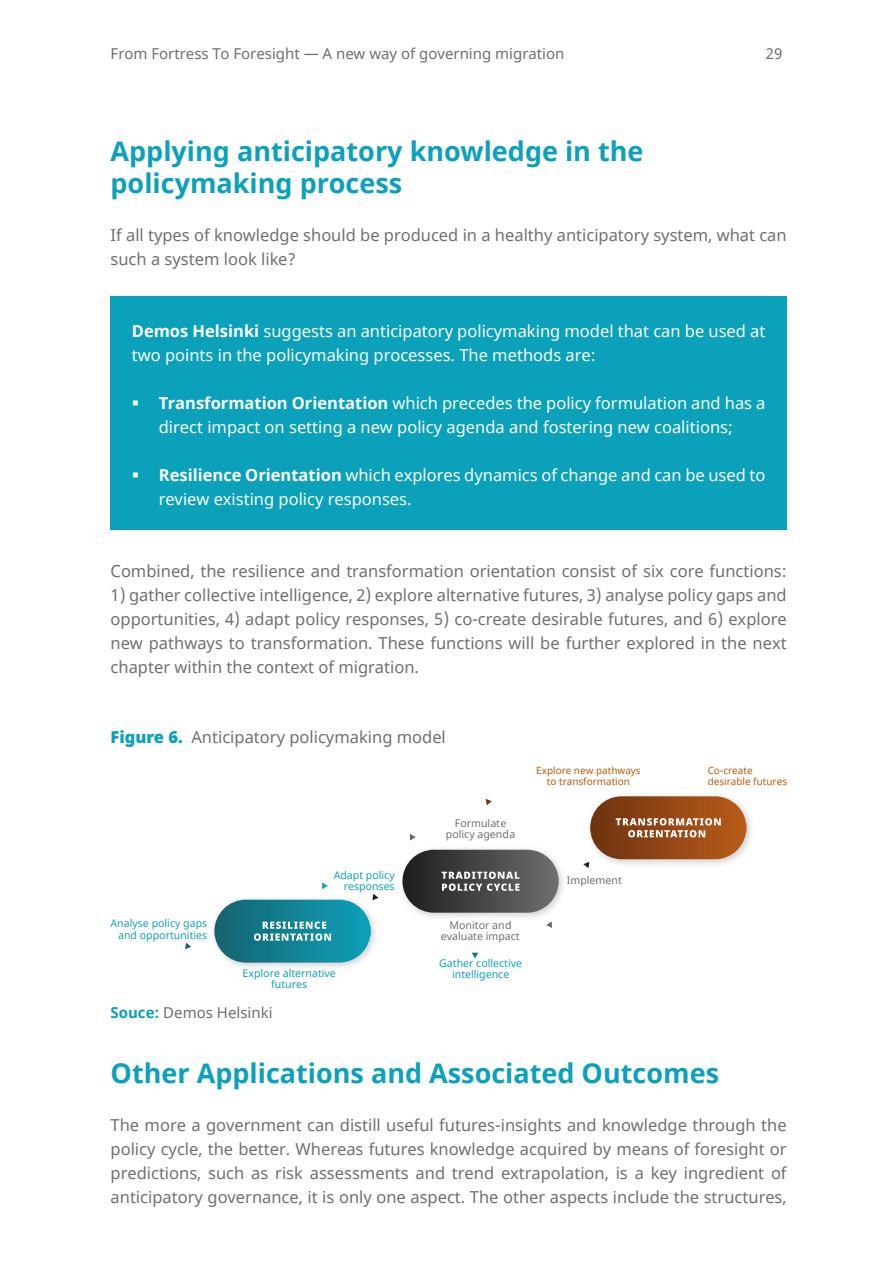
<style>
.page{position:relative;width:893px;height:1263px;background:#fff}
.page>*{position:absolute;margin:0;border:0;box-sizing:border-box;transform-origin:0 0}
.t1{font:700 27px/32.4px "Noto Sans";color:#0ba1ba}
.t2{font:16.5px/24px "Noto Sans";color:#706f6f;text-align:justify}
.t3{font:16.5px/24px "Noto Sans";color:#fff}
.t4{font:15px "Noto Sans";color:#706f6f}
.t5{font:10.5px/11.2px "Noto Sans";color:#0fa3ba;text-align:right}
.t6{font:10.5px/11.2px "Noto Sans";color:#707070;text-align:center}
.t7{font:9.9px/11.2px "Noto Sans";color:#ba5c0f}
.s1{font-weight:700}
.s2{font-weight:900;color:#0ba1ba}
.s3{font-weight:700;color:#0ba1ba}
</style>
<div class="page">
<div style="left:111px;top:296px;width:676px;height:234px;background:#0ba1ba"></div>
<img style="left:402px;top:849px;width:161px;height:68px">
<div style="left:402px;top:850px;width:157px;height:63px;background:linear-gradient(to right,#1d1e1b,#706f6f);border-radius:31px"></div>
<svg style="left:442px;top:871px;width:77px;height:20px"></svg>
<img style="left:588px;top:812px;width:163px;height:57px">
<img style="left:331px;top:899px;width:44px;height:68px">
<div style="left:214px;top:900px;width:157px;height:62px;background:#0d98ae;border-radius:31px"></div>
<svg style="left:402px;top:834px;width:14px;height:34px"></svg>
<svg style="left:372px;top:894px;width:44px;height:31px"></svg>
<svg style="left:546px;top:796px;width:200px;height:72px"></svg>
<svg style="left:546px;top:894px;width:17px;height:34px"></svg>
<svg style="left:486px;top:799px;width:6px;height:6px"></svg>
<svg style="left:185px;top:882px;width:146px;height:85px"></svg>
<svg style="left:472px;top:953px;width:6px;height:5px"></svg>
<p class="t4" style="left:111px;top:43px;width:455px">From Fortress To Foresight — A new way of governing migration</p>
<p class="t4" style="left:766px;top:43px;width:18px">29</p>
<h1 class="t1" style="left:111px;top:135px;width:534px">Applying anticipatory knowledge in the policymaking process</h1>
<p class="t2" style="left:111px;top:224px;width:678px">If all types of knowledge should be produced in a healthy anticipatory system, what can such a system look like?</p>
<p class="t3" style="left:132px;top:320px;width:635px"><span class="s1">Demos Helsinki</span> suggests an anticipatory policymaking model that can be used at two points in the policymaking processes. The methods are:</p>
<p class="t3" style="left:159px;top:392px;width:608px"><span class="s1">Transformation Orientation</span> which precedes the policy formulation and has a direct impact on setting a new policy agenda and fostering new coalitions;</p>
<p class="t3" style="left:159px;top:464px;width:608px"><span class="s1">Resilience Orientation</span> which explores dynamics of change and can be used to review existing policy responses.</p>
<p class="t2" style="left:111px;top:560px;width:678px">Combined, the resilience and transformation orientation consist of six core functions:</p>
<p class="t2" style="left:111px;top:584px;width:678px">1) gather collective intelligence, 2) explore alternative futures, 3) analyse policy gaps and opportunities, 4) adapt policy responses, 5) co-create desirable futures, and 6) explore new pathways to transformation. These functions will be further explored in the next chapter within the context of migration.</p>
<p class="t2" style="left:111px;top:725px;width:337px"><span class="s2">Figure 6.</span> Anticipatory policymaking model</p>
<p class="t5" style="left:111px;top:918px;width:98px">Analyse policy gaps and opportunities</p>
<p class="t5" style="left:334px;top:870px;width:63px">Adapt policy responses</p>
<p class="t6" style="left:446px;top:817px;width:71px">Formulate policy agenda</p>
<p class="t6" style="left:441px;top:920px;width:80px">Monitor and evaluate impact</p>
<p class="t5" style="left:243px;top:968px;width:95px;text-align:center">Explore alternative futures</p>
<p class="t5" style="left:439px;top:958px;width:84px;text-align:center">Gather collective intelligence</p>
<p class="t4" style="left:111px;top:1003px;width:163px"><span class="s3">Souce:</span> Demos Helsinki</p>
<p class="t7" style="left:536px;top:765px;width:106px;text-align:center">Explore new pathways to transformation</p>
<p class="t6" style="left:567px;top:875px;width:56px">Implement</p>
<p class="t7" style="left:708px;top:765px;width:81px">Co-create desirable futures</p>
<h1 class="t1" style="left:111px;top:1058px;width:610px">Other Applications and Associated Outcomes</h1>
<p class="t2" style="left:111px;top:1114px;width:678px">The more a government can distill useful futures-insights and knowledge through the policy cycle, the better. Whereas futures knowledge acquired by means of foresight or predictions, such as risk assessments and trend extrapolation, is a key ingredient of anticipatory governance, it is only one aspect. The other aspects include the structures,</p>
</div>
